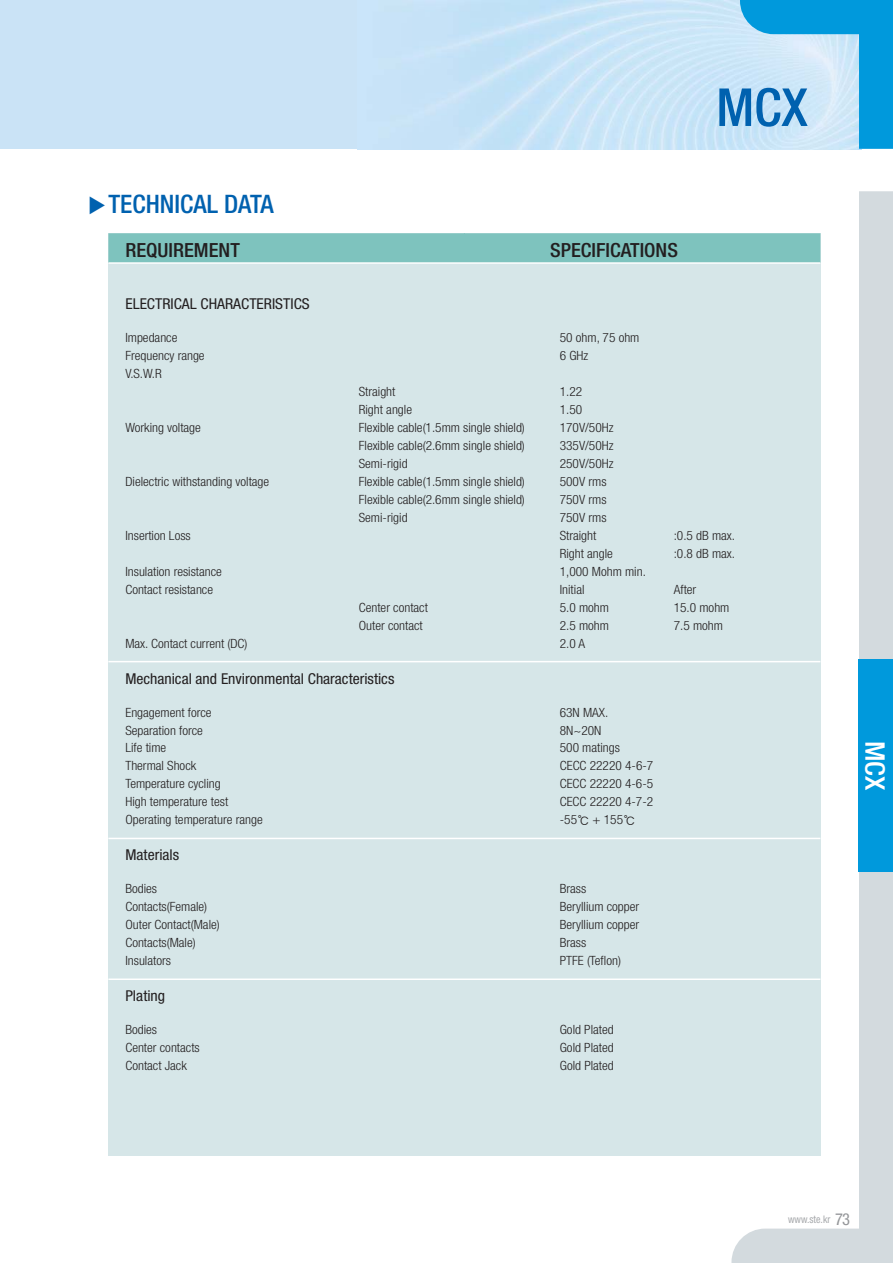
<style>
.page{position:relative;width:893px;height:1263px;background:#fff}
.page>*{position:absolute;margin:0;border:0;box-sizing:border-box;transform-origin:0 0}
.t1{font:500 condensed 52.5px "Helvetica Neue";color:#0061af}
.t2{font:500 condensed 27px "Helvetica Neue";color:#fff;scale:1.05 1}
.t3{font:500 condensed 25.5px "Helvetica Neue";color:#0061af}
.t4{font:500 condensed 19.5px "Helvetica Neue";color:#231f20;scale:1.05 1}
.t5{font:condensed 15px "Helvetica Neue";color:#231f20;scale:1.05 1}
.t6{font:300 condensed 12.75px "Helvetica Neue";color:#231f20;scale:1.05 1}
.t7{font:condensed 10.5px "Helvetica Neue";color:#a7a9ac;scale:.95 1}
.s1{font-family:"YDVYGO Std 14 KS Cms UHC H";font-weight:400;font-stretch:normal}
.s2{font-family:"YDVYGO Std 12 KS Cms UHC H";font-weight:400;font-stretch:normal}
.s3{font-size:16.5px;color:#939598}
</style>
<div class="page">
<div style="left:0;top:0;width:893px;height:149px;background:#cae3f6"></div>
<img style="left:470px;top:0;width:270px;height:149px">
<svg style="left:740px;top:0;width:153px;height:149px"></svg>
<svg style="left:731px;top:191px;width:162px;height:1072px"></svg>
<div style="left:108px;top:233px;width:712px;height:923px;background:#d6e6e8"></div>
<hr style="left:108px;top:661px;width:712px;height:1px;background:#fff">
<hr style="left:108px;top:838px;width:712px;height:1px;background:#fff">
<hr style="left:108px;top:979px;width:712px;height:1px;background:#fff">
<div style="left:108px;top:233px;width:712px;height:29px;background:#7ec3be"></div>
<hr style="left:108px;top:262px;width:712px;height:2px;background:#fff">
<div style="left:859px;top:659px;width:34px;height:213px;background:#0099dc"></div>
<h3 class="t3" style="left:85px;top:195px;width:190px"><span class="s1">▶</span>TECHNICAL DATA</h3>
<h3 class="t4" style="left:125px;top:243px;width:110px">REQUIREMENT</h3>
<h3 class="t4" style="left:550px;top:243px;width:123px">SPECIFICATIONS</h3>
<h1 class="t1" style="left:716px;top:88px;width:93px">MCX</h1>
<p class="t5" style="left:125px;top:298px;width:177px">ELECTRICAL CHARACTERISTICS</p>
<p class="t6" style="left:125px;top:333px;width:51px">Impedance</p>
<p class="t6" style="left:560px;top:333px;width:77px">50 ohm, 75 ohm</p>
<p class="t6" style="left:125px;top:351px;width:77px">Frequency range</p>
<p class="t6" style="left:560px;top:351px;width:29px">6 GHz</p>
<p class="t6" style="left:125px;top:369px;width:36px">V.S.W.R</p>
<p class="t6" style="left:359px;top:387px;width:36px">Straight</p>
<p class="t6" style="left:560px;top:387px;width:23px">1.22</p>
<p class="t6" style="left:359px;top:405px;width:52px">Right angle</p>
<p class="t6" style="left:560px;top:405px;width:23px">1.50</p>
<p class="t6" style="left:125px;top:423px;width:73px">Working voltage</p>
<p class="t6" style="left:359px;top:423px;width:160px">Flexible cable(1.5mm single shield)</p>
<p class="t6" style="left:560px;top:423px;width:53px">170V/50Hz</p>
<p class="t6" style="left:359px;top:441px;width:160px">Flexible cable(2.6mm single shield)</p>
<p class="t6" style="left:560px;top:441px;width:53px">335V/50Hz</p>
<p class="t6" style="left:359px;top:459px;width:48px">Semi-rigid</p>
<p class="t6" style="left:560px;top:459px;width:53px">250V/50Hz</p>
<p class="t6" style="left:125px;top:477px;width:139px">Dielectric withstanding voltage</p>
<p class="t6" style="left:359px;top:477px;width:160px">Flexible cable(1.5mm single shield)</p>
<p class="t6" style="left:560px;top:477px;width:46px">500V rms</p>
<p class="t6" style="left:359px;top:495px;width:160px">Flexible cable(2.6mm single shield)</p>
<p class="t6" style="left:560px;top:495px;width:46px">750V rms</p>
<p class="t6" style="left:359px;top:513px;width:48px">Semi-rigid</p>
<p class="t6" style="left:560px;top:513px;width:46px">750V rms</p>
<p class="t6" style="left:125px;top:531px;width:64px">Insertion Loss</p>
<p class="t6" style="left:560px;top:531px;width:36px">Straight</p>
<p class="t6" style="left:674px;top:531px;width:60px">:0.5 dB max.</p>
<p class="t6" style="left:560px;top:549px;width:52px">Right angle</p>
<p class="t6" style="left:674px;top:549px;width:60px">:0.8 dB max.</p>
<p class="t6" style="left:125px;top:567px;width:93px">Insulation resistance</p>
<p class="t6" style="left:560px;top:567px;width:84px">1,000 Mohm min.</p>
<p class="t6" style="left:125px;top:585px;width:85px">Contact resistance</p>
<p class="t6" style="left:560px;top:585px;width:25px">Initial</p>
<p class="t6" style="left:674px;top:585px;width:23px">After</p>
<p class="t6" style="left:359px;top:603px;width:67px">Center contact</p>
<p class="t6" style="left:560px;top:603px;width:48px">5.0 mohm</p>
<p class="t6" style="left:674px;top:603px;width:55px">15.0 mohm</p>
<p class="t6" style="left:359px;top:621px;width:62px">Outer contact</p>
<p class="t6" style="left:560px;top:621px;width:48px">2.5 mohm</p>
<p class="t6" style="left:674px;top:621px;width:48px">7.5 mohm</p>
<p class="t6" style="left:125px;top:639px;width:118px">Max. Contact current (DC)</p>
<p class="t6" style="left:560px;top:639px;width:26px">2.0 A</p>
<p class="t5" style="left:125px;top:673px;width:258px">Mechanical and Environmental Characteristics</p>
<p class="t6" style="left:125px;top:707px;width:84px">Engagement force</p>
<p class="t6" style="left:560px;top:707px;width:48px">63N MAX.</p>
<p class="t6" style="left:125px;top:725px;width:75px">Separation force</p>
<p class="t6" style="left:560px;top:725px;width:41px">8N~20N</p>
<p class="t6" style="left:125px;top:743px;width:40px">Life time</p>
<p class="t6" style="left:560px;top:743px;width:59px">500 matings</p>
<p class="t6" style="left:125px;top:761px;width:69px">Thermal Shock</p>
<p class="t6" style="left:560px;top:761px;width:91px">CECC 22220 4-6-7</p>
<p class="t6" style="left:125px;top:779px;width:92px">Temperature cycling</p>
<p class="t6" style="left:560px;top:779px;width:91px">CECC 22220 4-6-5</p>
<p class="t6" style="left:125px;top:797px;width:99px">High temperature test</p>
<p class="t6" style="left:560px;top:797px;width:91px">CECC 22220 4-7-2</p>
<p class="t6" style="left:125px;top:815px;width:132px">Operating temperature range</p>
<p class="t6" style="left:560px;top:815px;width:74px">-55<span class="s2">℃</span> + 155<span class="s2">℃</span></p>
<p class="t5" style="left:125px;top:850px;width:53px">Materials</p>
<p class="t6" style="left:125px;top:884px;width:32px">Bodies</p>
<p class="t6" style="left:560px;top:884px;width:27px">Brass</p>
<p class="t6" style="left:125px;top:902px;width:79px">Contacts(Female)</p>
<p class="t6" style="left:560px;top:902px;width:77px">Beryllium copper</p>
<p class="t6" style="left:125px;top:920px;width:91px">Outer Contact(Male)</p>
<p class="t6" style="left:560px;top:920px;width:77px">Beryllium copper</p>
<p class="t6" style="left:125px;top:938px;width:69px">Contacts(Male)</p>
<p class="t6" style="left:560px;top:938px;width:27px">Brass</p>
<p class="t6" style="left:125px;top:956px;width:45px">Insulators</p>
<p class="t6" style="left:560px;top:956px;width:60px">PTFE (Teflon)</p>
<p class="t5" style="left:125px;top:991px;width:39px">Plating</p>
<p class="t6" style="left:125px;top:1025px;width:32px">Bodies</p>
<p class="t6" style="left:560px;top:1025px;width:53px">Gold Plated</p>
<p class="t6" style="left:125px;top:1043px;width:72px">Center contacts</p>
<p class="t6" style="left:560px;top:1043px;width:53px">Gold Plated</p>
<p class="t6" style="left:125px;top:1061px;width:60px">Contact Jack</p>
<p class="t6" style="left:560px;top:1061px;width:53px">Gold Plated</p>
<h2 class="t2" style="left:885px;top:741px;width:48px;rotate:90deg">MCX</h2>
<p class="t7" style="left:788px;top:1215px;width:67px">www.ste.kr <span class="s3">73</span></p>
</div>
